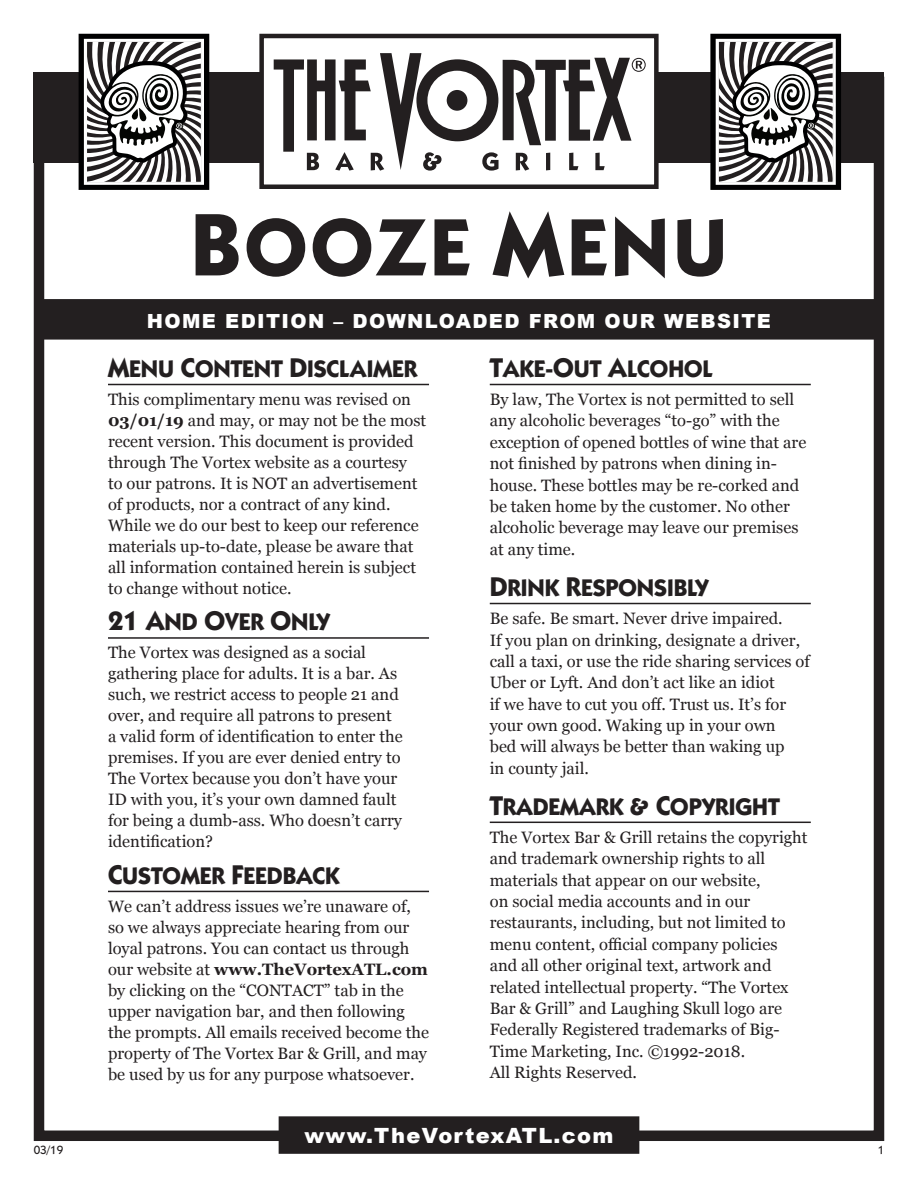
<style>
.page{position:relative;width:918px;height:1188px;background:#fff}
.page>*{position:absolute;margin:0;border:0;box-sizing:border-box;transform-origin:0 0}
.t1{font:700 81px "Kabel IT Cby BT";letter-spacing:.05em;color:#231f20}
.t2{font:700 24px "Kabel IT Cby BT";color:#231f20}
.t3{font:900 21px "Arial";letter-spacing:.06em;color:#fff}
.t4{font:900 19.5px "Arial";letter-spacing:.07em;color:#fff}
.t5{font:16.5px/21px "Georgia";color:#231f20}
.t6{font:500 12px "Kabel IT Cby BT";color:#231f20}
.s1{font-size:88.5px}
.s2{font-size:27px}
.s3{font-weight:700}
</style>
<div class="page">
<div style="left:34px;top:77px;width:850px;height:1064px;border:10px solid #231f20"></div>
<div style="left:34px;top:72px;width:850px;height:91px;background:#231f20"></div>
<div style="left:262px;top:36px;width:394px;height:151px;background:#fff"></div>
<svg style="left:274px;top:53px;width:372px;height:118px"></svg>
<div style="left:259px;top:34px;width:400px;height:155px;border:4px solid #231f20"></div>
<svg style="left:79px;top:34px;width:130px;height:156px"></svg>
<div style="left:86px;top:41px;width:116px;height:141px;border:1px solid #fff"></div>
<svg style="left:710px;top:34px;width:131px;height:156px"></svg>
<div style="left:718px;top:41px;width:115px;height:141px;border:1px solid #fff"></div>
<hr style="left:108px;top:384px;width:321px;height:1px;background:#231f20">
<hr style="left:108px;top:637px;width:321px;height:2px;background:#231f20">
<hr style="left:108px;top:891px;width:321px;height:1px;background:#231f20">
<hr style="left:490px;top:384px;width:321px;height:1px;background:#231f20">
<hr style="left:490px;top:603px;width:321px;height:1px;background:#231f20">
<hr style="left:490px;top:822px;width:321px;height:1px;background:#231f20">
<div style="left:280px;top:1118px;width:358px;height:34px;background:#231f20"></div>
<div style="left:279px;top:1116px;width:360px;height:38px;border:3px solid #231f20"></div>
<div style="left:40px;top:299px;width:838px;height:41px;background:#231f20"></div>
<h1 class="t1" style="left:191px;top:197px;width:538px"><span class="s1">B</span>OOZE <span class="s1">M</span>ENU</h1>
<p class="t4" style="left:147px;top:306px;width:626px">HOME EDITION – DOWNLOADED FROM OUR WEBSITE</p>
<h2 class="t2" style="left:108px;top:354px;width:311px"><span class="s2">M</span>ENU <span class="s2">C</span>ONTENT <span class="s2">D</span>ISCLAIMER</h2>
<p class="t5" style="left:108px;top:388px;width:320px">This complimentary menu was revised on <span class="s3">03/01/19</span> and may, or may not be the most recent version. This document is provided through The Vortex website as a courtesy<br>to our patrons. It is NOT an advertisement of products, nor a contract of any kind.<br>While we do our best to keep our reference materials up-to-date, please be aware that all information contained herein is subject to change without notice.</p>
<h2 class="t2" style="left:108px;top:607px;width:224px"><span class="s2">21 A</span>ND <span class="s2">O</span>VER <span class="s2">O</span>NLY</h2>
<p class="t5" style="left:108px;top:641px;width:296px">The Vortex was designed as a social gathering place for adults. It is a bar. As such, we restrict access to people 21 and over, and require all patrons to present a valid form of identification to enter the premises. If you are ever denied entry to The Vortex because you don’t have your ID with you, it’s your own damned fault for being a dumb-ass. Who doesn’t carry identification?</p>
<h2 class="t2" style="left:108px;top:861px;width:233px"><span class="s2">C</span>USTOMER <span class="s2">F</span>EEDBACK</h2>
<p class="t5" style="left:108px;top:895px;width:323px">We can’t address issues we’re unaware of, so we always appreciate hearing from our loyal patrons. You can contact us through our website at <span class="s3">www.TheVortexATL.com </span>by clicking on the “CONTACT” tab in the upper navigation bar, and then following the prompts. All emails received become the property of The Vortex Bar &amp; Grill, and may be used by us for any purpose whatsoever.</p>
<h2 class="t2" style="left:490px;top:354px;width:224px"><span class="s2">T</span>AKE-<span class="s2">O</span>UT <span class="s2">A</span>LCOHOL</h2>
<p class="t5" style="left:490px;top:388px;width:318px;line-height:21.5px">By law, The Vortex is not permitted to sell any alcoholic beverages “to-go” with the exception of opened bottles of wine that are not finished by patrons when dining in&shy;house. These bottles may be re-corked and be taken home by the customer. No other alcoholic beverage may leave our premises at any time.</p>
<h2 class="t2" style="left:490px;top:573px;width:221px"><span class="s2">D</span>RINK <span class="s2">R</span>ESPONSIBLY</h2>
<p class="t5" style="left:490px;top:607px;width:322px">Be safe. Be smart. Never drive impaired.<br>If you plan on drinking, designate a driver, call a taxi, or use the ride sharing services of Uber or Lyft. And don’t act like an idiot<br>if we have to cut you off. Trust us. It’s for your own good. Waking up in your own<br>bed will always be better than waking up<br>in county jail.</p>
<h2 class="t2" style="left:490px;top:792px;width:291px"><span class="s2">T</span>RADEMARK &amp; <span class="s2">C</span>OPYRIGHT</h2>
<p class="t5" style="left:490px;top:826px;width:319px">The Vortex Bar &amp; Grill retains the copyright and trademark ownership rights to all materials that appear on our website,<br>on social media accounts and in our restaurants, including, but not limited to menu content, official company policies and all other original text, artwork and related intellectual property. “The Vortex Bar &amp; Grill” and Laughing Skull logo are Federally Registered trademarks of Big-Time Marketing, Inc. ©1992-2018.<br>All Rights Reserved.</p>
<p class="t3" style="left:305px;top:1120px;width:310px">www.TheVortexATL.com</p>
<p class="t6" style="left:34px;top:1142px;width:31px">03/19</p>
<p class="t6" style="left:878px;top:1142px;width:8px">1</p>
</div>
